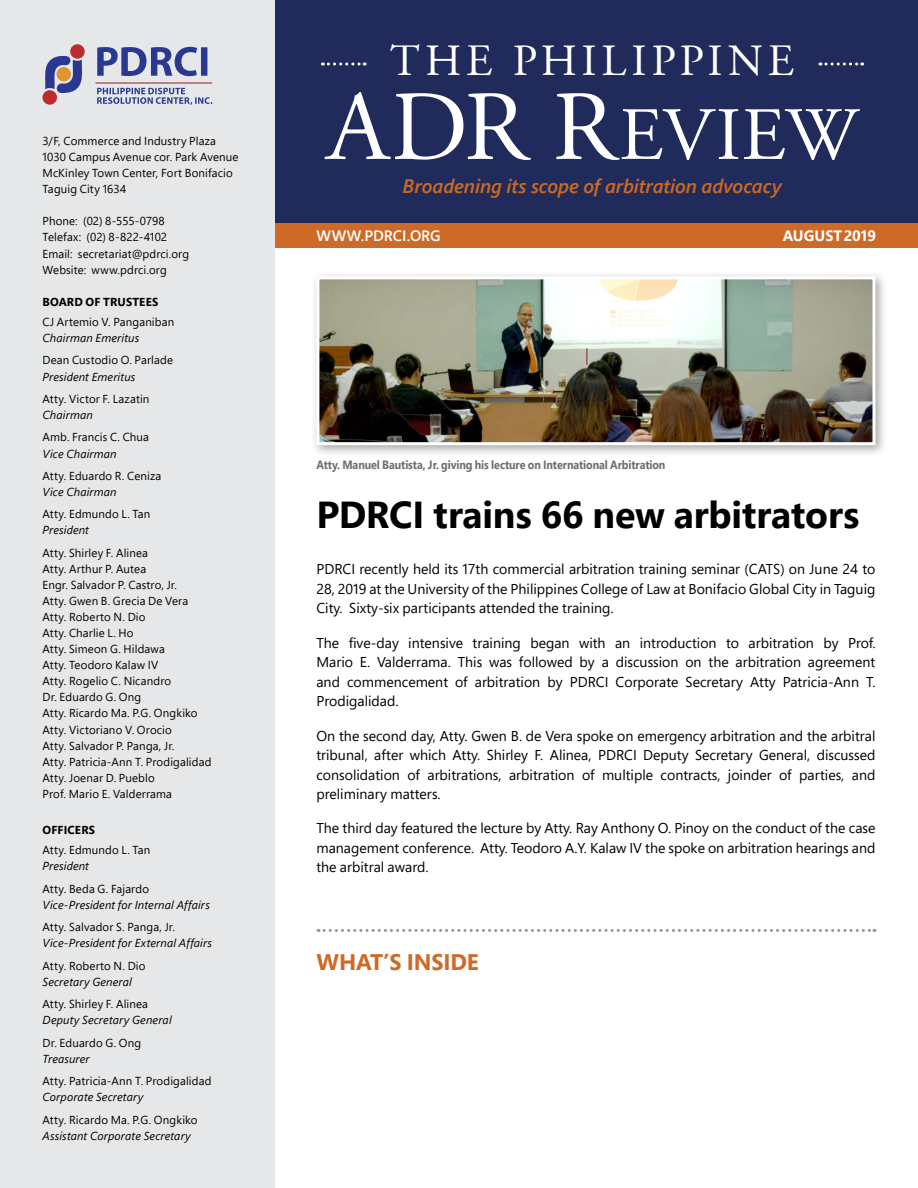
<style>
.page{position:relative;width:918px;height:1188px;background:#fff}
.page>*{position:absolute;margin:0;border:0;box-sizing:border-box;transform-origin:0 0}
.t1{font:99px "Adobe Garamond Regular SC";color:#fff}
.t2{font:75px "Adobe Garamond Regular SC";color:#fff}
.t3{font:45px "Adobe Garamond Regular SC";letter-spacing:.105em;color:#fff}
.t4{font:700 37.5px "Segoe Pro";letter-spacing:-.005em;color:#000}
.t5{font:700 22.5px "Segoe Pro";letter-spacing:-.01em;color:#ce6a28}
.t6{font:italic 600 19.5px "Segoe Pro";letter-spacing:-.005em;color:#ce6921}
.t7{font:600 15px "Segoe Pro";color:#fff}
.t8{font:700 15px "Segoe Pro";color:#fff}
.t9{font:14.25px/19.5px "Segoe Pro";color:#000;text-align:justify}
.t10{font:700 12px "Segoe Pro";letter-spacing:-.01em;color:#6d6e71;scale:.9 1}
.t11{font:11.55px/16px "Segoe Pro";letter-spacing:.01em;color:#000}
.t12{font:italic 11.55px "Segoe Pro";letter-spacing:.01em;color:#000}
.t13{font:700 11.55px "Segoe Pro";letter-spacing:.015em;color:#000}
</style>
<div class="page">
<div style="left:274px;top:0;width:644px;height:248px;background:#202b5b"></div>
<svg style="left:322px;top:63px;width:43px;height:3px"></svg>
<svg style="left:820px;top:63px;width:43px;height:3px"></svg>
<div style="left:274px;top:224px;width:644px;height:24px;background:#ce6a28"></div>
<div style="left:0;top:0;width:274px;height:1188px;background:#e6e7e8"></div>
<svg style="left:97px;top:88px;width:115px;height:17px"></svg>
<svg style="left:97px;top:47px;width:110px;height:29px"></svg>
<hr style="left:96px;top:83px;width:116px;height:1px;background:#961b1e">
<div style="left:43px;top:90px;width:14px;height:15px;background:#bd2b2b;border-radius:50%"></div>
<div style="left:70px;top:44px;width:15px;height:15px;background:#bd2b2b;border-radius:50%"></div>
<svg style="left:45px;top:56px;width:37px;height:37px"></svg>
<svg style="left:318px;top:929px;width:557px;height:3px"></svg>
<div style="left:310px;top:270px;width:577px;height:188px;background:#000;opacity:.35"></div>
<img style="left:320px;top:280px;width:551px;height:161px">
<div style="left:316px;top:276px;width:559px;height:169px;border:3px solid #fff"></div>
<svg style="left:587px;top:348px;width:1px;height:17px"></svg>
<p class="t11" style="left:43px;top:133px;width:197px">3/F, Commerce and Industry Plaza<br>1030 Campus Avenue cor. Park Avenue<br>McKinley Town Center, Fort Bonifacio<br>Taguig City 1634</p>
<p class="t11" style="left:43px;top:213px;width:148px">Phone: (02) 8-555-0798<br>Telefax: (02) 8-822-4102<br>Email: secretariat@pdrci.org<br>Website: www.pdrci.org</p>
<p class="t13" style="left:43px;top:293px;width:117px">BOARD OF TRUSTEES</p>
<p class="t11" style="left:43px;top:314px;width:133px">CJ Artemio V. Panganiban</p>
<p class="t12" style="left:43px;top:330px;width:98px">Chairman Emeritus</p>
<p class="t11" style="left:43px;top:352px;width:132px">Dean Custodio O. Parlade</p>
<p class="t12" style="left:43px;top:369px;width:94px">President Emeritus</p>
<p class="t11" style="left:43px;top:391px;width:108px">Atty. Victor F. Lazatin</p>
<p class="t12" style="left:43px;top:407px;width:52px">Chairman</p>
<p class="t11" style="left:43px;top:429px;width:108px">Amb. Francis C. Chua</p>
<p class="t12" style="left:43px;top:445px;width:76px">Vice Chairman</p>
<p class="t11" style="left:43px;top:468px;width:120px">Atty. Eduardo R. Ceniza</p>
<p class="t12" style="left:43px;top:484px;width:76px">Vice Chairman</p>
<p class="t11" style="left:43px;top:506px;width:109px">Atty. Edmundo L. Tan</p>
<p class="t12" style="left:43px;top:522px;width:48px">President</p>
<p class="t11" style="left:43px;top:545px;width:171px">Atty. Shirley F. Alinea<br>Atty. Arthur P. Autea<br>Engr. Salvador P. Castro, Jr.<br>Atty. Gwen B. Grecia De Vera<br>Atty. Roberto N. Dio<br>Atty. Charlie L. Ho<br>Atty. Simeon G. Hildawa<br>Atty. Teodoro Kalaw IV<br>Atty. Rogelio C. Nicandro<br>Dr. Eduardo G. Ong<br>Atty. Ricardo Ma. P.G. Ongkiko<br>Atty. Victoriano V. Orocio<br>Atty. Salvador P. Panga, Jr.<br>Atty. Patricia-Ann T. Prodigalidad<br>Atty. Joenar D. Pueblo<br>Prof. Mario E. Valderrama</p>
<p class="t13" style="left:43px;top:822px;width:54px">OFFICERS</p>
<p class="t11" style="left:43px;top:842px;width:109px">Atty. Edmundo L. Tan</p>
<p class="t12" style="left:43px;top:858px;width:48px">President</p>
<p class="t11" style="left:43px;top:880px;width:108px">Atty. Beda G. Fajardo</p>
<p class="t12" style="left:43px;top:897px;width:169px">Vice-President for Internal Affairs</p>
<p class="t11" style="left:43px;top:919px;width:134px">Atty. Salvador S. Panga, Jr.</p>
<p class="t12" style="left:43px;top:935px;width:171px">Vice-President for External Affairs</p>
<p class="t11" style="left:43px;top:957px;width:105px">Atty. Roberto N. Dio</p>
<p class="t12" style="left:43px;top:974px;width:91px">Secretary General</p>
<p class="t11" style="left:43px;top:996px;width:107px">Atty. Shirley F. Alinea</p>
<p class="t12" style="left:43px;top:1012px;width:131px">Deputy Secretary General</p>
<p class="t11" style="left:43px;top:1034px;width:100px">Dr. Eduardo G. Ong</p>
<p class="t12" style="left:43px;top:1051px;width:49px">Treasurer</p>
<p class="t11" style="left:43px;top:1073px;width:171px">Atty. Patricia-Ann T. Prodigalidad</p>
<p class="t12" style="left:43px;top:1089px;width:102px">Corporate Secretary</p>
<p class="t11" style="left:43px;top:1111px;width:157px">Atty. Ricardo Ma. P.G. Ongkiko</p>
<p class="t12" style="left:43px;top:1128px;width:150px">Assistant Corporate Secretary</p>
<h3 class="t3" style="left:390px;top:37px;width:405px">THE PHILIPPINE</h3>
<h1 class="t1" style="left:327px;top:75px;width:291px">ADR R</h1>
<h3 class="t6" style="left:403px;top:173px;width:381px">Broadening its scope of arbitration advocacy</h3>
<h2 class="t2" style="left:619px;top:95px;width:239px">EVIEW</h2>
<p class="t7" style="left:317px;top:226px;width:126px">WWW.PDRCI.ORG</p>
<p class="t8" style="left:783px;top:225px;width:95px">AUGUST 2019</p>
<p class="t10" style="left:317px;top:456px;width:389px">Atty. Manuel Bautista, Jr. giving his lecture on International Arbitration</p>
<h3 class="t4" style="left:316px;top:488px;width:545px">PDRCI trains 66 new arbitrators</h3>
<p class="t9" style="left:316px;top:559px;width:561px">PDRCI recently held its 17th commercial arbitration training seminar (CATS) on June 24 to 28, 2019 at the University of the Philippines College of Law at Bonifacio Global City in Taguig City. Sixty-six participants attended the training.</p>
<p class="t9" style="left:316px;top:633px;width:561px">The five-day intensive training began with an introduction to arbitration by Prof.<br>Mario E. Valderrama. This was followed by a discussion on the arbitration agreement and commencement of arbitration by PDRCI Corporate Secretary Atty Patricia-Ann T.<br>Prodigalidad.</p>
<p class="t9" style="left:316px;top:725px;width:561px">On the second day, Atty. Gwen B. de Vera spoke on emergency arbitration and the arbitral tribunal, after which Atty. Shirley F. Alinea, PDRCI Deputy Secretary General, discussed consolidation of arbitrations, arbitration of multiple contracts, joinder of parties, and preliminary matters.</p>
<p class="t9" style="left:316px;top:818px;width:561px">The third day featured the lecture by Atty. Ray Anthony O. Pinoy on the conduct of the case management conference. Atty. Teodoro A.Y. Kalaw IV the spoke on arbitration hearings and the arbitral award.</p>
<h3 class="t5" style="left:317px;top:947px;width:164px">WHAT’S INSIDE</h3>
</div>
